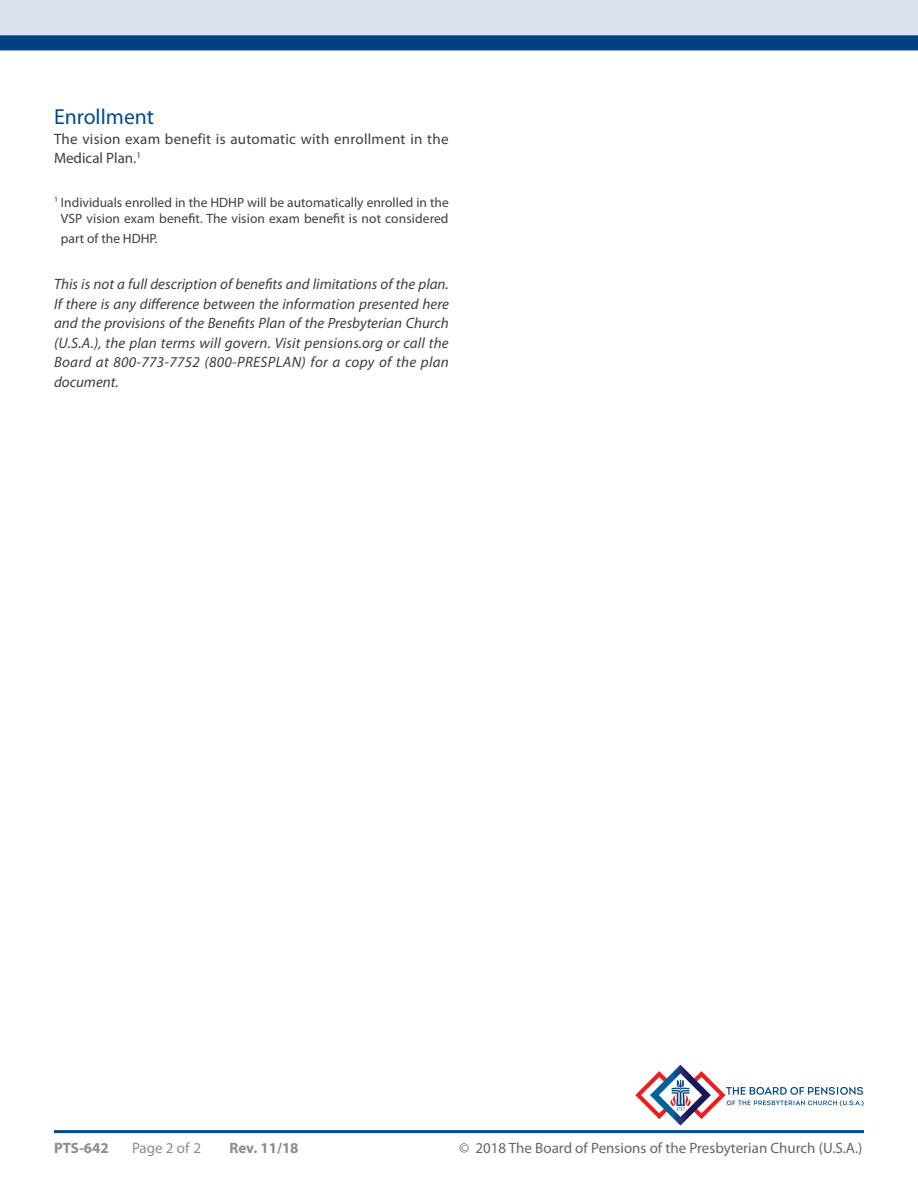
<style>
.page{position:relative;width:918px;height:1188px;background:#fff}
.page>*{position:absolute;margin:0;border:0;box-sizing:border-box;transform-origin:0 0}
.t1{font:21.75px "Myriad Pro";color:#004a8d}
.t2{font:italic 15px/19.5px "Myriad Pro";letter-spacing:.02em;color:#3e3e3f;text-align:justify}
.t3{font:15px/19.5px "Myriad Pro";letter-spacing:.015em;color:#3e3e3f}
.t4{font:15px "Myriad Pro";color:#656568}
.t5{font:700 15px "Myriad Pro";color:#8a8c8f}
.t6{font:15px "Myriad Pro";color:#8a8c8f}
.t7{font:13.5px/16.5px "Myriad Pro";color:#3e3e3f;text-align:center}
</style>
<div class="page">
<svg style="left:635px;top:1065px;width:229px;height:61px"></svg>
<hr style="left:54px;top:1130px;width:810px;height:3px;background:#004a8d">
<div style="left:0;top:0;width:918px;height:50px;background:#dce1ef"></div>
<div style="left:0;top:35px;width:918px;height:15px;background:#004184"></div>
<h1 class="t1" style="left:54px;top:104px;width:102px">Enrollment</h1>
<p class="t3" style="left:54px;top:129px;width:396px">The vision exam benefit is automatic with enrollment in the<br>Medical Plan.<sup>1</sup></p>
<p class="t7" style="left:54px;top:194px;width:396px"><sup>1</sup> Individuals enrolled in the HDHP will be automatically enrolled in the<br>VSP vision exam benefit. The vision exam benefit is not considered</p>
<p class="t7" style="left:61px;top:230px;width:98px">part of the HDHP.</p>
<p class="t2" style="left:54px;top:274px;width:396px">This is not a full description of benefits and limitations of the plan.<br>If there is any difference between the information presented here and the provisions of the Benefits Plan of the Presbyterian Church (U.S.A.), the plan terms will govern. Visit pensions.org or call the Board at 800-773-7752 (800-PRESPLAN) for a copy of the plan document.</p>
<p class="t5" style="left:54px;top:1139px;width:56px">PTS-642</p>
<p class="t6" style="left:132px;top:1139px;width:71px">Page 2 of 2</p>
<p class="t5" style="left:230px;top:1139px;width:71px">Rev. 11/18</p>
<p class="t4" style="left:459px;top:1139px;width:405px">© 2018 The Board of Pensions of the Presbyterian Church (U.S.A.)</p>
</div>
